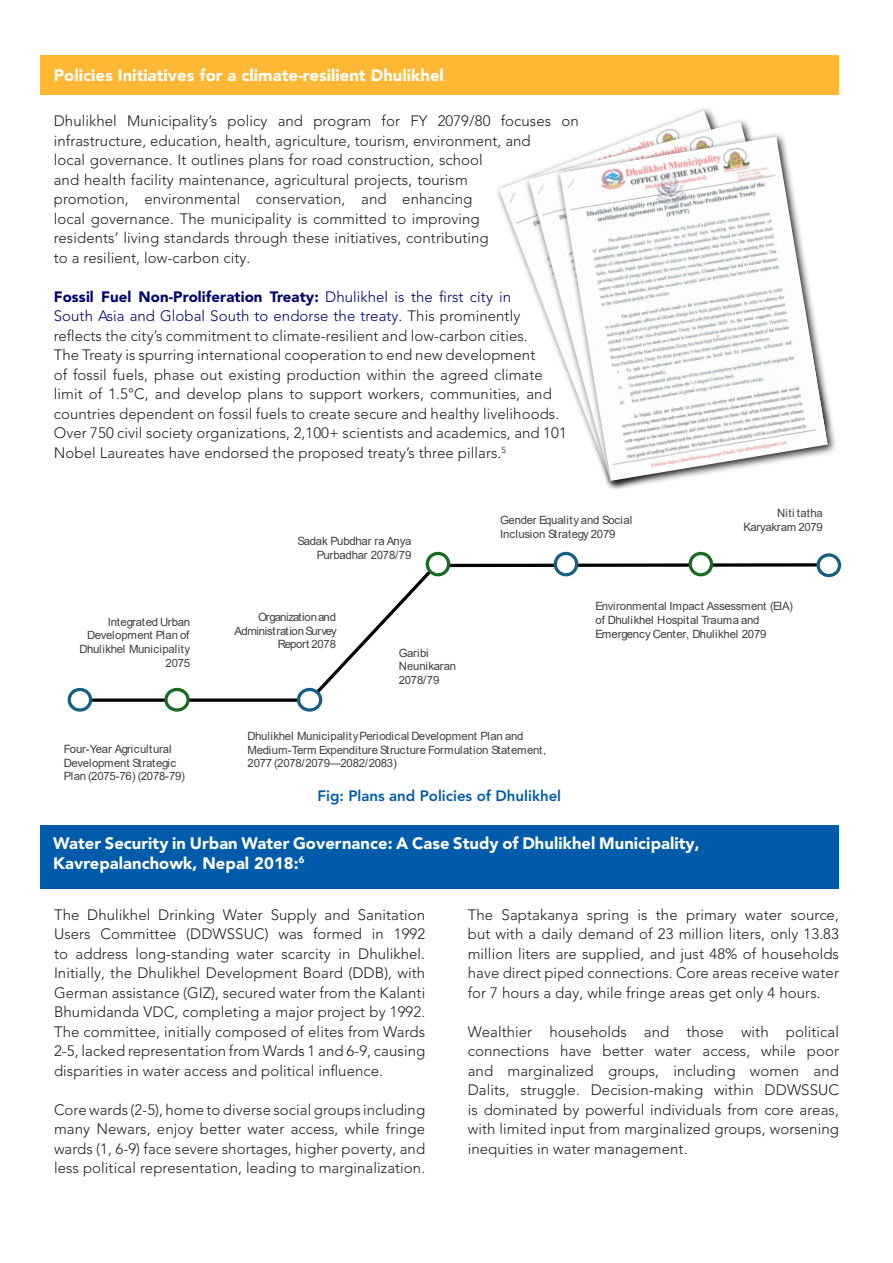
<style>
.page{position:relative;width:893px;height:1263px;background:#fff}
.page>*{position:absolute;margin:0;border:0;box-sizing:border-box;transform-origin:0 0}
.t1{font:900 16.5px/19.5px "Avenir LT Pro";letter-spacing:.005em;color:#fff}
.t2{font:300 15px/19.5px "Avenir LT Pro";letter-spacing:.005em;color:#231f20;text-align:justify}
.t3{font:800 15px "Avenir LT Pro";color:#005baa}
.t4{font:11.4px/13.6px "Arial";letter-spacing:-.025em;color:#404040}
.s1{font-weight:900;color:#000570}
.s2{color:#000570}
</style>
<div class="page">
<svg style="left:92px;top:698px;width:205px;height:4px"></svg>
<svg style="left:313px;top:562px;width:521px;height:135px"></svg>
<svg style="left:166px;top:689px;width:22px;height:21px"></svg>
<div style="left:164px;top:688px;width:26px;height:24px;border:3px solid #196b24;border-radius:50%"></div>
<div style="left:68px;top:688px;width:24px;height:24px;border:3px solid #156082;border-radius:50%"></div>
<svg style="left:299px;top:689px;width:22px;height:21px"></svg>
<div style="left:297px;top:688px;width:25px;height:24px;border:3px solid #156082;border-radius:50%"></div>
<div style="left:427px;top:553px;width:22px;height:22px;background:#fff;border-radius:50%"></div>
<div style="left:426px;top:552px;width:24px;height:24px;border:3px solid #196b24;border-radius:50%"></div>
<svg style="left:690px;top:553px;width:21px;height:22px"></svg>
<div style="left:688px;top:552px;width:25px;height:24px;border:3px solid #196b24;border-radius:50%"></div>
<div style="left:555px;top:553px;width:22px;height:22px;background:#fff;border-radius:50%"></div>
<div style="left:554px;top:552px;width:24px;height:24px;border:3px solid #156082;border-radius:50%"></div>
<svg style="left:818px;top:555px;width:21px;height:20px"></svg>
<div style="left:816px;top:553px;width:25px;height:24px;border:3px solid #156082;border-radius:50%"></div>
<div style="left:40px;top:825px;width:799px;height:63px;background:#005baa"></div>
<img style="left:499px;top:111px;width:216px;height:154px">
<div style="left:524px;top:117px;width:308px;height:374px;background:#fff"></div>
<img style="left:528px;top:122px;width:223px;height:223px">
<svg style="left:555px;top:132px;width:281px;height:358px"></svg>
<img style="left:559px;top:137px;width:269px;height:344px">
<div style="left:40px;top:55px;width:799px;height:39px;background:#ffb734"></div>
<p class="t1" style="left:54px;top:65px;width:392px">Policies Initiatives for a climate-resilient Dhulikhel</p>
<p class="t2" style="left:54px;top:111px;width:527px;text-align:left">Dhulikhel Municipality’s policy and program for FY 2079/80 focuses on infrastructure, education, health, agriculture, tourism, environment, and<br>local governance. It outlines plans for road construction, school<br>and health facility maintenance, agricultural projects, tourism<br>promotion, environmental conservation, and enhancing<br>local governance. The municipality is committed to improving<br>residents’ living standards through these initiatives, contributing<br>to a resilient, low-carbon city.</p>
<p class="t2" style="left:54px;top:287px;width:514px;text-align:left"><span class="s1">Fossil Fuel Non-Proliferation Treaty:</span> <span class="s2">Dhulikhel is the first city in<br>South Asia and Global South to endorse the treaty.</span> This prominently reflects the city’s commitment to climate-resilient and low-carbon cities.<br>The Treaty is spurring international cooperation to end new development<br>of fossil fuels, phase out existing production within the agreed climate limit of 1.5°C, and develop plans to support workers, communities, and countries dependent on fossil fuels to create secure and healthy livelihoods.<br>Over 750 civil society organizations, 2,100+ scientists and academics, and 101<br>Nobel Laureates have endorsed the proposed treaty’s three pillars.<sup>5</sup></p>
<p class="t4" style="left:298px;top:534px;width:115px;text-align:right">Sadak Pubdhar ra Anya<br>Purbadhar 2078/79</p>
<p class="t4" style="left:500px;top:513px;width:133px">Gender Equality and Social<br>Inclusion Strategy 2079</p>
<p class="t4" style="left:743px;top:506px;width:81px;text-align:right">Niti tatha<br>Karyakram 2079</p>
<p class="t4" style="left:80px;top:615px;width:112px;text-align:right">Integrated Urban<br>Development Plan of<br>Dhulikhel Municipality<br>2075</p>
<p class="t4" style="left:64px;top:742px;width:123px">Four-Year Agricultural<br>Development Strategic<br>Plan (2075-76) (2078-79)</p>
<p class="t4" style="left:235px;top:610px;width:104px;text-align:right">Organization and<br>Administration Survey<br>Report 2078</p>
<p class="t4" style="left:399px;top:646px;width:59px">Garibi<br>Neunikaran<br>2078/79</p>
<p class="t4" style="left:248px;top:729px;width:300px">Dhulikhel Municipality Periodical Development Plan and<br>Medium-Term Expenditure Structure Formulation Statement,<br>2077 (2078/2079—2082/2083)</p>
<p class="t3" style="left:317px;top:787px;width:245px">Fig: Plans and Policies of Dhulikhel</p>
<p class="t4" style="left:596px;top:599px;width:199px">Environmental Impact Assessment (EIA) of Dhulikhel Hospital Trauma and<br>Emergency Center, Dhulikhel 2079</p>
<p class="t1" style="left:53px;top:834px;width:648px">Water Security in Urban Water Governance: A Case Study of Dhulikhel Municipality,<br>Kavrepalanchowk, Nepal 2018:<sup>6</sup></p>
<p class="t2" style="left:54px;top:905px;width:373px">The Dhulikhel Drinking Water Supply and Sanitation Users Committee (DDWSSUC) was formed in 1992 to address long-standing water scarcity in Dhulikhel.<br>Initially, the Dhulikhel Development Board (DDB), with German assistance (GIZ), secured water from the Kalanti Bhumidanda VDC, completing a major project by 1992.<br>The committee, initially composed of elites from Wards 2-5, lacked representation from Wards 1 and 6-9, causing disparities in water access and political influence.</p>
<p class="t2" style="left:54px;top:1100px;width:373px">Core wards (2-5), home to diverse social groups including many Newars, enjoy better water access, while fringe wards (1, 6-9) face severe shortages, higher poverty, and less political representation, leading to marginalization.</p>
<p class="t2" style="left:468px;top:905px;width:373px">The Saptakanya spring is the primary water source, but with a daily demand of 23 million liters, only 13.83 million liters are supplied, and just 48% of households have direct piped connections. Core areas receive water for 7 hours a day, while fringe areas get only 4 hours.</p>
<p class="t2" style="left:468px;top:1022px;width:373px">Wealthier households and those with political connections have better water access, while poor and marginalized groups, including women and Dalits, struggle. Decision-making within DDWSSUC is dominated by powerful individuals from core areas, with limited input from marginalized groups, worsening inequities in water management.</p>
</div>
